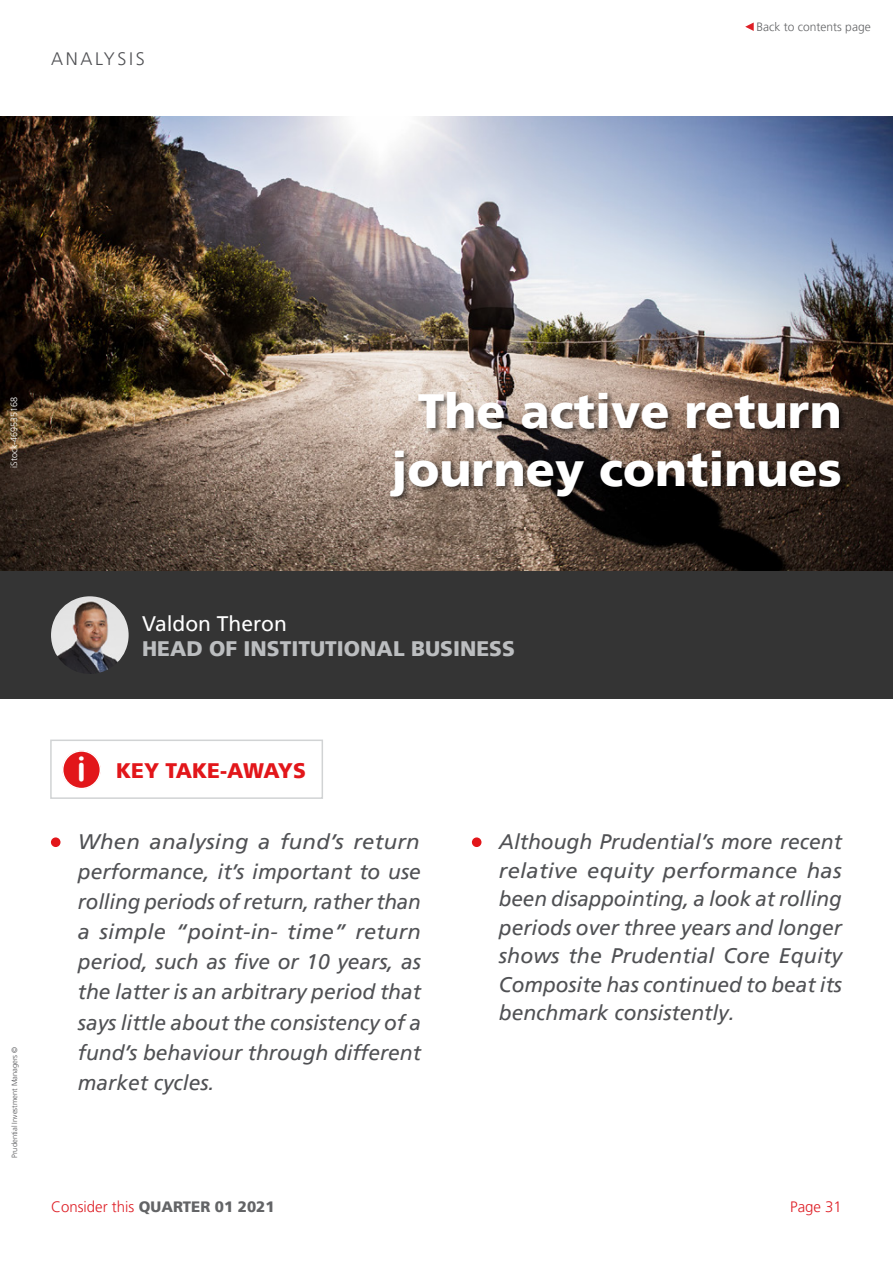
<style>
.page{position:relative;width:893px;height:1263px;background:#fff}
.page>*{position:absolute;margin:0;border:0;box-sizing:border-box;transform-origin:0 0}
.t1{font:900 48px/57.6px "Frutiger LT Pro";color:#fff;text-align:center}
.t2{font:34.35px "Arial Rounded MT Bold";color:#fff}
.t3{font:italic 21px/30.2px "Frutiger LT Pro";color:#505154;text-align:justify;scale:1.05 1}
.t4{font:italic 21px/28.5px "Frutiger LT Pro";color:#505154;text-align:justify}
.t5{font:900 21px "Frutiger LT Pro";color:#bcbec0}
.t6{font:900 21px "Frutiger LT Pro";color:#e2161a}
.t7{font:21px "Frutiger LT Pro";color:#fff}
.t8{font:300 18px "Frutiger LT Pro";letter-spacing:.15em;color:#505154}
.t9{font:900 15px "Frutiger LT Pro";color:#505154}
.t10{font:300 15px "Frutiger LT Pro";color:#de1f26}
.t11{font:300 15px "Frutiger LT Pro";color:#e2161a}
.t12{font:300 12px "Frutiger LT Pro";color:#636466}
.t13{font:300 9px "Frutiger LT Pro";color:#fff}
.t14{font:300 7.5px "Frutiger LT Pro";color:#505154}
.s1{font-weight:300;color:#e2161a}
</style>
<div class="page">
<svg style="left:745px;top:22px;width:9px;height:9px"></svg>
<img style="left:0;top:117px;width:893px;height:454px">
<div style="left:0;top:571px;width:893px;height:128px;background:#343434"></div>
<img style="left:51px;top:596px;width:78px;height:78px;border-radius:39px">
<div style="left:389px;top:391px;width:459px;height:113px;background:#000;opacity:.55"></div>
<div style="left:63px;top:751px;width:37px;height:37px;background:#e2161a;border-radius:50%"></div>
<div style="left:62px;top:750px;width:39px;height:39px;border:2px solid #fff;border-radius:50%"></div>
<div style="left:50px;top:739px;width:273px;height:60px;border:2px solid #d1d3d4"></div>
<div style="left:51px;top:837px;width:10px;height:10px;background:#e2161a;border-radius:50%"></div>
<div style="left:472px;top:837px;width:9px;height:10px;background:#e2161a;border-radius:50%"></div>
<p class="t8" style="left:51px;top:48px;width:95px">ANALYSIS</p>
<p class="t12" style="left:757px;top:20px;width:116px">Back to contents page</p>
<p class="t13" style="left:9px;top:468px;width:73px;rotate:-90deg">iStock-469535168</p>
<h1 class="t1" style="left:391px;top:382px;width:452px">The active return journey continues</h1>
<p class="t7" style="left:142px;top:611px;width:146px">Valdon Theron</p>
<p class="t5" style="left:142px;top:636px;width:374px">HEAD OF INSTITUTIONAL BUSINESS</p>
<p class="t14" style="left:10px;top:1158px;width:113px;rotate:-90deg">Prudential Investment Managers ©</p>
<h2 class="t2" style="left:77px;top:748px;width:11px">i</h2>
<p class="t6" style="left:116px;top:758px;width:191px">KEY TAKE-AWAYS</p>
<p class="t3" style="left:78px;top:827px;width:328px">When analysing a fund’s return performance, it’s important to use rolling periods of return, rather than a simple “point-in- time” return period, such as five or 10 years, as the latter is an arbitrary period that says little about the consistency of a fund’s behaviour through different market cycles.</p>
<p class="t4" style="left:499px;top:827px;width:345px">Although Prudential’s more recent relative equity performance has been disappointing, a look at rolling periods over three years and longer shows the Prudential Core Equity Composite has continued to beat its benchmark consistently.</p>
<p class="t9" style="left:51px;top:1198px;width:225px"><span class="s1">Consider this</span> QUARTER 01 2021</p>
<p class="t11" style="left:799px;top:1198px;width:45px">Page 1</p>
<p class="t10" style="left:790px;top:1198px;width:45px">Page 3</p>
</div>
